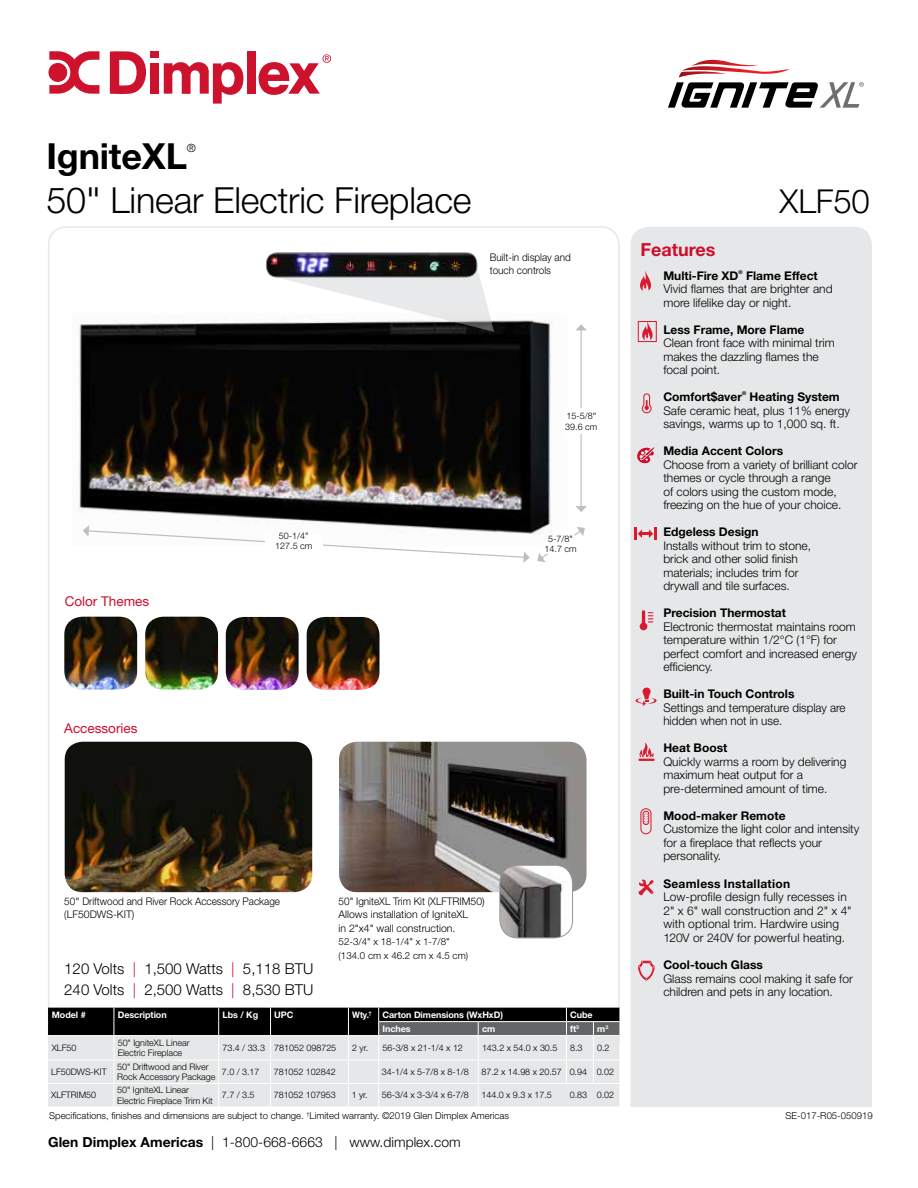
<style>
.page{position:relative;width:918px;height:1188px;background:#fff}
.page>*{position:absolute;margin:0;border:0;box-sizing:border-box;transform-origin:0 0}
.t1{font:300 36px "Helvetica Neue LT Std";letter-spacing:-.005em;color:#000}
.t2{font:700 36px "Helvetica Neue LT Std";letter-spacing:-.005em;color:#000}
.t3{font:300 33px "Helvetica Neue LT Std";letter-spacing:-.005em;color:#000}
.t4{font:700 18px "Helvetica Neue LT Std";color:#ce0e2d}
.t5{font:300 15px/21px "Helvetica Neue LT Std";color:#000}
.t6{font:300 13.8px "Helvetica Neue LT Std";letter-spacing:.005em;color:#000}
.t7{font:13.5px "Helvetica Neue LT Std";color:#ce0e2d}
.t8{font:300 12px/13.5px "Helvetica Neue LT Std";color:#000}
.t9{font:700 12px "Helvetica Neue LT Std";color:#000}
.t10{font:700 12px "Helvetica Neue LT Std";letter-spacing:.025em;color:#000}
.t11{font:300 11.4px "Helvetica Neue LT Std";color:#000}
.t12{font:300 10.5px/13.5px "Helvetica Neue LT Std";color:#000;scale:.95 1}
.t13{font:300 9.75px/13.5px "Helvetica Neue LT Std";color:#000}
.t14{font:300 9.6px "Helvetica Neue LT Std";color:#000}
.t15{font:300 9px/10.5px "Helvetica Neue LT Std";letter-spacing:-.005em;color:#000}
.t16{font:700 9px "Helvetica Neue LT Std";letter-spacing:-.005em;color:#fff}
.t17{font:700 9px "Helvetica Neue LT Std";letter-spacing:-.005em;color:#fff;scale:.92 1}
.t18{font:700 5.25px "Helvetica Neue LT Std";color:#000}
.s1{font-weight:400;font-stretch:condensed}
.s2{color:#ce0e2d}
.s3{font-weight:700}
</style>
<div class="page">
<svg style="left:48px;top:226px;width:572px;height:818px"></svg>
<div style="left:631px;top:227px;width:241px;height:880px;background:#e6e7e8"></div>
<svg style="left:110px;top:51px;width:36px;height:43px"></svg>
<div style="left:150px;top:51px;width:8px;height:7px;background:#cd122d"></div>
<div style="left:150px;top:63px;width:8px;height:31px;background:#cd122d"></div>
<svg style="left:164px;top:62px;width:79px;height:42px"></svg>
<div style="left:247px;top:51px;width:9px;height:43px;background:#cd122d"></div>
<svg style="left:259px;top:54px;width:72px;height:41px"></svg>
<svg style="left:48px;top:51px;width:51px;height:43px"></svg>
<svg style="left:48px;top:1008px;width:571px;height:99px;background:#afb0b1"></svg>
<img style="left:72px;top:313px;width:495px;height:233px">
<hr style="left:581px;top:330px;width:1px;height:177px;background:#bcbec0">
<svg style="left:575px;top:324px;width:12px;height:6px"></svg>
<svg style="left:575px;top:506px;width:12px;height:6px"></svg>
<div style="left:564px;top:408px;width:34px;height:25px;background:#fff"></div>
<svg style="left:83px;top:525px;width:447px;height:38px"></svg>
<div style="left:265px;top:534px;width:57px;height:21px;background:#fff"></div>
<svg style="left:537px;top:525px;width:48px;height:40px"></svg>
<svg style="left:274px;top:264px;width:220px;height:68px"></svg>
<img style="left:266px;top:253px;width:211px;height:24px">
<div style="left:266px;top:253px;width:211px;height:24px;border:1px solid #808285;border-radius:10px"></div>
<img style="left:65px;top:742px;width:247px;height:150px">
<img style="left:339px;top:742px;width:248px;height:150px">
<img style="left:500px;top:865px;width:73px;height:73px">
<div style="left:500px;top:865px;width:73px;height:73px;border:1px solid #939598;border-radius:18px"></div>
<svg style="left:640px;top:271px;width:11px;height:20px"></svg>
<svg style="left:642px;top:393px;width:10px;height:20px"></svg>
<svg style="left:640px;top:610px;width:13px;height:20px"></svg>
<svg style="left:638px;top:879px;width:16px;height:17px"></svg>
<svg style="left:638px;top:961px;width:16px;height:20px"></svg>
<svg style="left:640px;top:808px;width:12px;height:26px"></svg>
<svg style="left:637px;top:447px;width:17px;height:16px"></svg>
<svg style="left:636px;top:688px;width:21px;height:18px"></svg>
<svg style="left:638px;top:743px;width:17px;height:18px"></svg>
<svg style="left:635px;top:527px;width:21px;height:13px"></svg>
<div style="left:638px;top:321px;width:19px;height:21px;border:1px solid #da1a32"></div>
<svg style="left:642px;top:319px;width:11px;height:21px"></svg>
<img style="left:64px;top:617px;width:73px;height:73px">
<img style="left:145px;top:617px;width:73px;height:73px">
<img style="left:226px;top:617px;width:73px;height:73px">
<img style="left:307px;top:617px;width:73px;height:73px">
<svg style="left:668px;top:60px;width:196px;height:48px"></svg>
<h1 class="t2" style="left:46px;top:134px;width:142px">IgniteXL</h1>
<p class="t11" style="left:187px;top:141px;width:11px">®</p>
<h1 class="t1" style="left:46px;top:178px;width:427px">50<span class="s1">"</span> Linear Electric Fireplace</h1>
<h2 class="t3" style="left:780px;top:181px;width:92px">XLF50</h2>
<p class="t12" style="left:490px;top:250px;width:87px">Built-in display and touch controls</p>
<p class="t15" style="left:565px;top:411px;width:34px">15-5/8<span class="s1">"<br></span>39.6 cm</p>
<p class="t7" style="left:65px;top:593px;width:86px">Color Themes</p>
<p class="t7" style="left:64px;top:720px;width:75px">Accessories</p>
<p class="t15" style="left:275px;top:530px;width:39px;text-align:center">50-1/4"<br>127.5 cm</p>
<p class="t15" style="left:545px;top:533px;width:34px;text-align:center">5-7/8"<br>14.7 cm</p>
<p class="t12" style="left:64px;top:894px;width:229px">50<span class="s1">"</span> Driftwood and River Rock Accessory Package (LF50DWS-KIT)</p>
<p class="t12" style="left:339px;top:894px;width:155px">50" IgniteXL Trim Kit (XLFTRIM50)<br>Allows installation of IgniteXL<br>in 2"x4" wall construction.</p>
<p class="t13" style="left:339px;top:935px;width:131px">52-3/4" x 18-1/4" x 1-7/8" (134.0 cm x 46.2 cm x 4.5 cm)</p>
<p class="t5" style="left:64px;top:958px;width:250px">120 Volts <span class="s2">|</span> 1,500 Watts <span class="s2">|</span> 5,118 BTU<br>240 Volts <span class="s2">|</span> 2,500 Watts <span class="s2">|</span> 8,530 BTU</p>
<p class="t16" style="left:52px;top:1009px;width:35px">Model #</p>
<p class="t16" style="left:118px;top:1009px;width:51px">Description</p>
<p class="t16" style="left:222px;top:1009px;width:37px">Lbs / Kg</p>
<p class="t16" style="left:274px;top:1009px;width:21px">UPC</p>
<p class="t17" style="left:352px;top:1009px;width:165px">Wty.<sup>†</sup> Carton Dimensions (WxHxD)</p>
<p class="t16" style="left:570px;top:1009px;width:24px">Cube</p>
<p class="t16" style="left:382px;top:1023px;width:30px">Inches</p>
<p class="t16" style="left:482px;top:1023px;width:15px">cm</p>
<p class="t16" style="left:570px;top:1023px;width:10px">ft<sup>3</sup></p>
<p class="t16" style="left:597px;top:1023px;width:13px">m<sup>3</sup></p>
<p class="t15" style="left:52px;top:1042px;width:26px">XLF50</p>
<p class="t15" style="left:118px;top:1037px;width:73px">50" IgniteXL Linear<br>Electric Fireplace</p>
<p class="t15" style="left:222px;top:1042px;width:115px">73.4 / 33.3 781052 098725</p>
<p class="t15" style="left:352px;top:1042px;width:18px">2 yr.</p>
<p class="t15" style="left:382px;top:1042px;width:82px">56-3/8 x 21-1/4 x 12</p>
<p class="t15" style="left:482px;top:1042px;width:77px">143.2 x 54.0 x 30.5</p>
<p class="t15" style="left:570px;top:1042px;width:14px">8.3</p>
<p class="t15" style="left:597px;top:1042px;width:14px">0.2</p>
<p class="t15" style="left:51px;top:1066px;width:57px">LF50DWS-KIT</p>
<p class="t15" style="left:117px;top:1061px;width:100px">50" Driftwood and River<br>Rock Accessory Package</p>
<p class="t15" style="left:222px;top:1066px;width:39px">7.0 / 3.17</p>
<p class="t15" style="left:274px;top:1066px;width:64px">781052 102842</p>
<p class="t15" style="left:382px;top:1066px;width:88px">34-1/4 x 5-7/8 x 8-1/8</p>
<p class="t15" style="left:481px;top:1066px;width:134px">87.2 x 14.98 x 20.57 0.94 0.02</p>
<p class="t15" style="left:51px;top:1090px;width:46px">XLFTRIM50</p>
<p class="t15" style="left:117px;top:1085px;width:97px">50" IgniteXL Linear<br>Electric Fireplace Trim Kit</p>
<p class="t15" style="left:222px;top:1090px;width:34px">7.7 / 3.5</p>
<p class="t15" style="left:274px;top:1090px;width:64px">781052 107953</p>
<p class="t15" style="left:352px;top:1090px;width:18px">1 yr.</p>
<p class="t15" style="left:382px;top:1090px;width:88px">56-3/4 x 3-3/4 x 6-7/8</p>
<p class="t15" style="left:481px;top:1090px;width:72px">144.0 x 9.3 x 17.5</p>
<p class="t15" style="left:570px;top:1090px;width:46px">0.83 0.02</p>
<h3 class="t4" style="left:641px;top:238px;width:77px">Features</h3>
<p class="t9" style="left:663px;top:268px;width:77px">Multi-Fire XD</p>
<p class="t18" style="left:739px;top:269px;width:6px">®</p>
<p class="t9" style="left:746px;top:268px;width:73px">Flame Effect</p>
<p class="t8" style="left:663px;top:282px;width:171px">Vivid flames that are brighter and more lifelike day or night.</p>
<p class="t9" style="left:663px;top:322px;width:143px">Less Frame, More Flame</p>
<p class="t8" style="left:663px;top:336px;width:173px">Clean front face with minimal trim makes the dazzling flames the focal point.</p>
<p class="t9" style="left:663px;top:390px;width:80px">Comfort$aver</p>
<p class="t18" style="left:742px;top:390px;width:6px">®</p>
<p class="t9" style="left:750px;top:390px;width:92px">Heating System</p>
<p class="t8" style="left:663px;top:403px;width:188px">Safe ceramic heat, plus 11% energy savings, warms up to 1,000 sq. ft.</p>
<p class="t9" style="left:663px;top:444px;width:121px">Media Accent Colors</p>
<p class="t8" style="left:663px;top:457px;width:196px">Choose from a variety of brilliant color themes or cycle through a range<br>of colors using the custom mode, freezing on the hue of your choice.</p>
<p class="t9" style="left:663px;top:525px;width:97px">Edgeless Design</p>
<p class="t8" style="left:663px;top:538px;width:149px">Installs without trim to stone, brick and other solid finish materials; includes trim for drywall and tile surfaces.</p>
<p class="t9" style="left:663px;top:606px;width:124px">Precision Thermostat</p>
<p class="t8" style="left:663px;top:619px;width:195px">Electronic thermostat maintains room temperature within 1/2°C (1°F) for perfect comfort and increased energy efficiency.</p>
<p class="t9" style="left:663px;top:687px;width:133px">Built-in Touch Controls</p>
<p class="t8" style="left:663px;top:700px;width:184px">Settings and temperature display are hidden when not in use.</p>
<p class="t9" style="left:663px;top:741px;width:66px">Heat Boost</p>
<p class="t8" style="left:663px;top:754px;width:184px">Quickly warms a room by delivering maximum heat output for a pre-determined amount of time.</p>
<p class="t9" style="left:663px;top:808px;width:124px">Mood-maker Remote</p>
<p class="t8" style="left:663px;top:822px;width:198px">Customize the light color and intensity for a fireplace that reflects your personality.</p>
<p class="t10" style="left:663px;top:876px;width:128px">Seamless Installation</p>
<p class="t8" style="left:663px;top:890px;width:190px">Low-profile design fully recesses in 2" x 6" wall construction and 2" x 4" with optional trim. Hardwire using 120V or 240V for powerful heating.</p>
<p class="t9" style="left:663px;top:958px;width:101px">Cool-touch Glass</p>
<p class="t8" style="left:663px;top:972px;width:191px">Glass remains cool making it safe for children and pets in any location.</p>
<p class="t14" style="left:49px;top:1110px;width:461px">Specifications, finishes and dimensions are subject to change. <sup>†</sup>Limited warranty. ©2019 Glen Dimplex Americas</p>
<p class="t14" style="left:786px;top:1110px;width:89px">SE-017-R05-050919</p>
<p class="t6" style="left:48px;top:1134px;width:414px"><span class="s3">Glen Dimplex Americas</span> | 1-800-668-6663 | www.dimplex.com</p>
</div>
